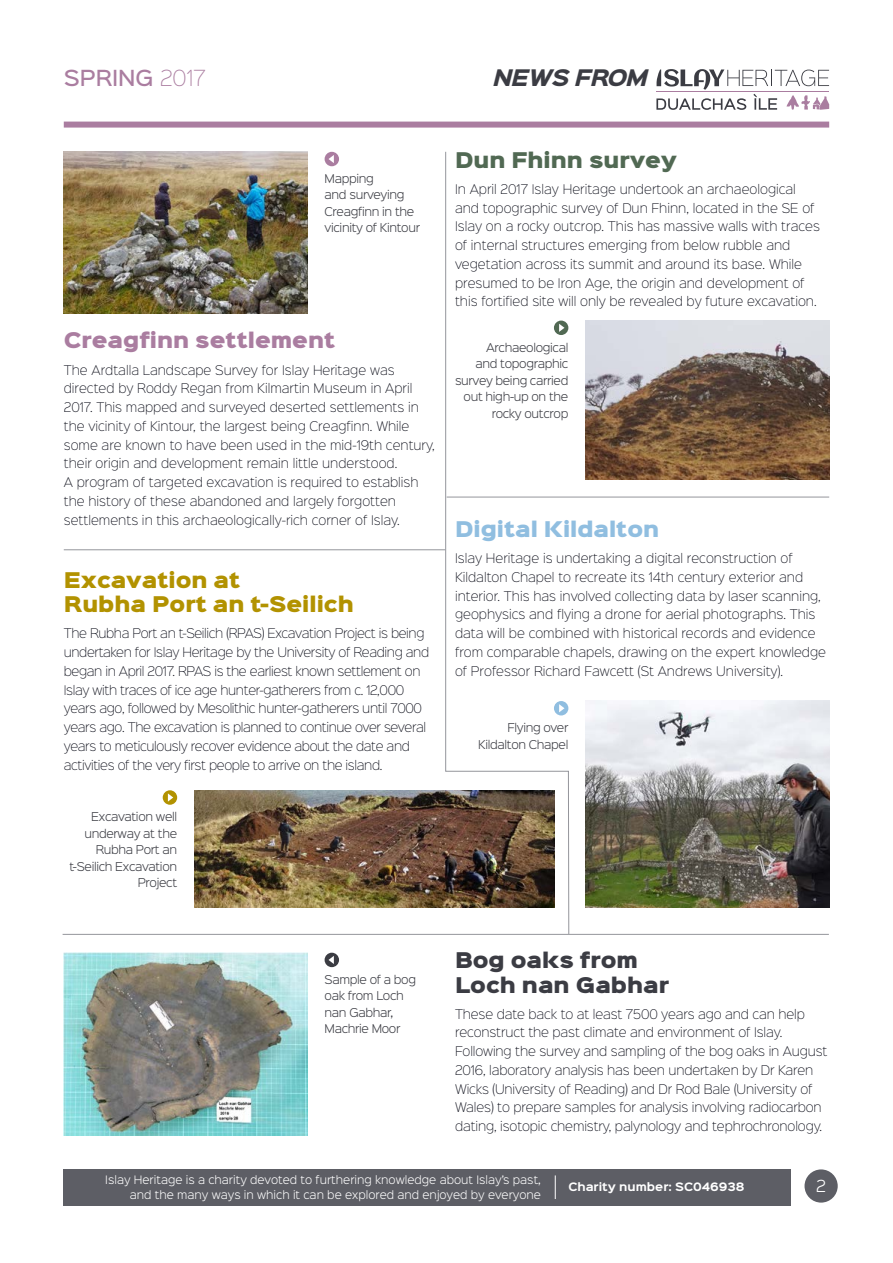
<style>
.page{position:relative;width:893px;height:1263px;background:#fff}
.page>*{position:absolute;margin:0;border:0;box-sizing:border-box;transform-origin:0 0}
.t1{font:italic 900 20.55px "Sinkin Sans 800";letter-spacing:-.035em;color:#3b3c43}
.t2{font:500 19.95px "Sinkin Sans 500";color:#aa7da0}
.t3{font:19.5px/24px "Sinkin Sans 900 X Black";color:#b29200}
.t4{font:19.5px/24px "Sinkin Sans 900 X Black";color:#3b3c43}
.t5{font:19.5px "Sinkin Sans 900 X Black";color:#aa7da0}
.t6{font:19.5px "Sinkin Sans 900 X Black";color:#90bee0}
.t7{font:19.5px "Sinkin Sans 900 X Black";color:#516953}
.t8{font:300 15px "Sinkin Sans 300";color:#fff}
.t9{font:12px/18.8px "Sinkin Sans 200 X Light";color:#00030f}
.t10{font:12px/18.8px "Sinkin Sans 200 X Light";letter-spacing:-.03em;color:#00030f}
.t11{font:300 10.95px/16.5px "Sinkin Sans 300";letter-spacing:-.03em;color:#3b3c43;text-align:right}
.t12{font:300 10.5px/15px "Sinkin Sans 300";color:#fff;text-align:right}
.t13{font:700 10.5px "Sinkin Sans 700";color:#fff}
.s1{font-family:"Sinkin Sans 200 X Light";font-weight:400}
</style>
<div class="page">
<div style="left:64px;top:122px;width:765px;height:6px;background:#aa7da0"></div>
<svg style="left:656px;top:69px;width:173px;height:41px"></svg>
<div style="left:804px;top:1169px;width:34px;height:33px;background:#5d5e65;border-radius:50%"></div>
<div style="left:64px;top:1169px;width:727px;height:36px;background:#5d5e65"></div>
<svg style="left:555px;top:1175px;width:1px;height:24px"></svg>
<hr style="left:63px;top:934px;width:766px;height:1px;background:#94959b">
<img style="left:64px;top:953px;width:244px;height:182px">
<div style="left:325px;top:953px;width:14px;height:14px;background:#3b3c43;border-radius:50%"></div>
<svg style="left:328px;top:956px;width:6px;height:8px"></svg>
<img style="left:64px;top:152px;width:244px;height:161px">
<img style="left:585px;top:321px;width:244px;height:159px">
<div style="left:325px;top:152px;width:14px;height:14px;background:#aa7da0;border-radius:50%"></div>
<svg style="left:328px;top:155px;width:6px;height:8px"></svg>
<svg style="left:445px;top:151px;width:124px;height:784px"></svg>
<img style="left:585px;top:700px;width:244px;height:208px">
<div style="left:554px;top:701px;width:14px;height:14px;background:#90bee0;border-radius:50%"></div>
<svg style="left:559px;top:704px;width:5px;height:8px"></svg>
<img style="left:194px;top:790px;width:361px;height:118px">
<hr style="left:64px;top:549px;width:381px;height:1px;background:#94959b">
<hr style="left:447px;top:497px;width:382px;height:1px;background:#94959b">
<svg style="left:163px;top:790px;width:14px;height:15px"></svg>
<svg style="left:168px;top:793px;width:5px;height:9px"></svg>
<div style="left:554px;top:321px;width:14px;height:14px;background:#516953;border-radius:50%"></div>
<svg style="left:559px;top:324px;width:5px;height:8px"></svg>
<h2 class="t2" style="left:64px;top:61px;width:143px">SPRING <span class="s1">2017</span></h2>
<h1 class="t1" style="left:493px;top:67px;width:157px">NEWS FROM</h1>
<p class="t11" style="left:325px;top:169px;width:97px;text-align:left">Mapping<br>and surveying<br>Creagfinn in the vicinity of Kintour</p>
<h3 class="t5" style="left:64px;top:330px;width:273px">Creagfinn settlement</h3>
<p class="t9" style="left:64px;top:359px;width:373px">The Ardtalla Landscape Survey for Islay Heritage was directed by Roddy Regan from Kilmartin Museum in April 2017. This mapped and surveyed deserted settlements in the vicinity of Kintour, the largest being Creagfinn. While some are known to have been used in the mid-19th century, their origin and development remain little understood.<br>A program of targeted excavation is required to establish the history of these abandoned and largely forgotten settlements in this archaeologically-rich corner of Islay.</p>
<h3 class="t3" style="left:64px;top:569px;width:291px">Excavation at<br>Rubha Port an t-Seilich</h3>
<p class="t10" style="left:64px;top:623px;width:367px">The Rubha Port an t-Seilich (RPAS) Excavation Project is being undertaken for Islay Heritage by the University of Reading and began in April 2017. RPAS is the earliest known settlement on Islay with traces of ice age hunter-gatherers from c. 12,000 years ago, followed by Mesolithic hunter-gatherers until 7000 years ago. The excavation is planned to continue over several years to meticulously recover evidence about the date and activities of the very first people to arrive on the island.</p>
<p class="t11" style="left:69px;top:808px;width:109px">Excavation well underway at the<br>Rubha Port an t-Seilich Excavation<br>Project</p>
<h3 class="t7" style="left:455px;top:149px;width:224px">Dun Fhinn survey</h3>
<p class="t9" style="left:455px;top:179px;width:366px">In April 2017 Islay Heritage undertook an archaeological and topographic survey of Dun Fhinn, located in the SE of Islay on a rocky outcrop. This has massive walls with traces of internal structures emerging from below rubble and vegetation across its summit and around its base. While presumed to be Iron Age, the origin and development of this fortified site will only be revealed by future excavation.</p>
<p class="t11" style="left:455px;top:338px;width:115px">Archaeological<br>and topographic survey being carried out high-up on the rocky outcrop</p>
<h3 class="t6" style="left:455px;top:519px;width:206px">Digital Kildalton</h3>
<p class="t9" style="left:455px;top:548px;width:373px">Islay Heritage is undertaking a digital reconstruction of Kildalton Chapel to recreate its 14th century exterior and interior. This has involved collecting data by laser scanning, geophysics and flying a drone for aerial photographs. This data will be combined with historical records and evidence from comparable chapels, drawing on the expert knowledge of Professor Richard Fawcett (St Andrews University).</p>
<p class="t11" style="left:478px;top:718px;width:92px">Flying over<br>Kildalton Chapel</p>
<p class="t11" style="left:325px;top:970px;width:93px;text-align:left">Sample of a bog oak from Loch nan Gabhar,<br>Machrie Moor</p>
<h3 class="t4" style="left:455px;top:950px;width:216px">Bog oaks from<br>Loch nan Gabhar</h3>
<p class="t9" style="left:455px;top:1004px;width:374px">These date back to at least 7500 years ago and can help reconstruct the past climate and environment of Islay.<br>Following the survey and sampling of the bog oaks in August 2016, laboratory analysis has been undertaken by Dr Karen Wicks (University of Reading) and Dr Rod Bale (University of Wales) to prepare samples for analysis involving radiocarbon dating, isotopic chemistry, palynology and tephrochronology.</p>
<p class="t12" style="left:105px;top:1171px;width:437px">Islay Heritage is a charity devoted to furthering knowledge about Islay’s past, and the many ways in which it can be explored and enjoyed by everyone</p>
<p class="t13" style="left:568px;top:1181px;width:177px">Charity number: SC046938</p>
<p class="t8" style="left:816px;top:1174px;width:11px">2</p>
</div>
